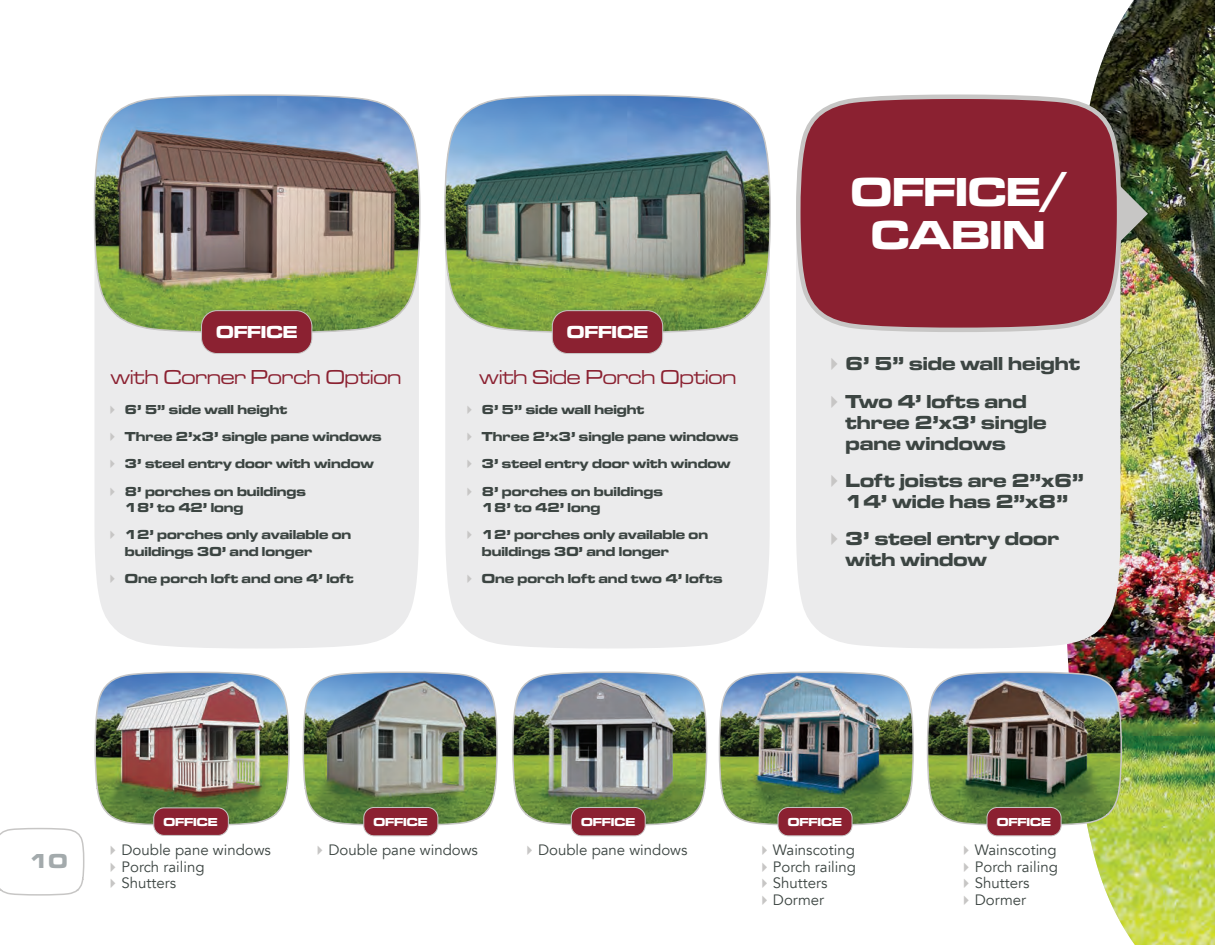
<style>
.page{position:relative;width:1215px;height:945px;background:#fff}
.page>*{position:absolute;margin:0;border:0;box-sizing:border-box;transform-origin:0 0}
.t1{font:700 42px/43.5px "Microgramma Ext D";color:#fff;text-align:center}
.t2{font:500 21px "Microgramma Ext D";color:#8b2131}
.t3{font:700 21px "Microgramma Ext D";color:#a3aaac}
.t4{font:700 19.5px/21px "Microgramma Ext D";color:#3c4542}
.t5{font:700 18px "Microgramma Ext D";color:#fff}
.t6{font:15px/16.5px "Avenir";color:#3c4542}
.t7{font:700 13.5px/27.3px "Microgramma Ext D";color:#3c4542}
.t8{font:700 12px "Microgramma Ext D";color:#fff}
</style>
<div class="page">
<svg style="left:0;top:827px;width:85px;height:69px"></svg>
<img style="left:1067px;top:0;width:148px;height:945px">
<div style="left:95px;top:334px;width:324px;height:315px;background:#ebebec"></div>
<div style="left:445px;top:334px;width:325px;height:315px;background:#ebebec"></div>
<div style="left:796px;top:334px;width:324px;height:315px;background:#ebebec"></div>
<img style="left:94px;top:671px;width:196px;height:155px">
<img style="left:302px;top:671px;width:196px;height:156px">
<img style="left:512px;top:671px;width:196px;height:155px">
<img style="left:718px;top:671px;width:196px;height:156px">
<img style="left:926px;top:671px;width:197px;height:156px">
<img style="left:1124px;top:163px;width:24px;height:102px">
<svg style="left:796px;top:92px;width:328px;height:242px;background:#943946"></svg>
<img style="left:444px;top:94px;width:327px;height:240px">
<img style="left:93px;top:94px;width:328px;height:240px">
<div style="left:987px;top:807px;width:74px;height:29px;background:#8b2131;border-radius:10px"></div>
<div style="left:987px;top:807px;width:74px;height:29px;border:1px solid #c7c6c5;border-radius:10px"></div>
<div style="left:778px;top:807px;width:74px;height:29px;background:#8b2131;border-radius:10px"></div>
<div style="left:778px;top:807px;width:74px;height:29px;border:1px solid #c7c6c5;border-radius:10px"></div>
<div style="left:571px;top:807px;width:74px;height:29px;background:#8b2131;border-radius:10px"></div>
<div style="left:571px;top:807px;width:75px;height:29px;border:1px solid #c7c6c5;border-radius:10px"></div>
<div style="left:364px;top:807px;width:74px;height:29px;background:#8b2131;border-radius:10px"></div>
<div style="left:363px;top:807px;width:75px;height:29px;border:1px solid #c7c6c5;border-radius:10px"></div>
<div style="left:154px;top:808px;width:74px;height:27px;background:#8b2131;border-radius:10px"></div>
<div style="left:153px;top:808px;width:76px;height:28px;border:1px solid #c7c6c5;border-radius:10px"></div>
<div style="left:202px;top:311px;width:110px;height:43px;background:#8b2131;border-radius:16px"></div>
<div style="left:201px;top:310px;width:111px;height:44px;border:1px solid #c7c6c5;border-radius:16px"></div>
<div style="left:552px;top:311px;width:111px;height:43px;background:#8b2131;border-radius:16px"></div>
<div style="left:552px;top:310px;width:111px;height:44px;border:1px solid #c7c6c5;border-radius:16px"></div>
<svg style="left:111px;top:405px;width:4px;height:9px"></svg>
<svg style="left:111px;top:432px;width:4px;height:9px"></svg>
<svg style="left:111px;top:460px;width:4px;height:8px"></svg>
<svg style="left:111px;top:487px;width:4px;height:9px"></svg>
<svg style="left:111px;top:531px;width:4px;height:8px"></svg>
<svg style="left:111px;top:575px;width:4px;height:8px"></svg>
<svg style="left:467px;top:405px;width:5px;height:9px"></svg>
<svg style="left:467px;top:432px;width:5px;height:9px"></svg>
<svg style="left:467px;top:460px;width:5px;height:8px"></svg>
<svg style="left:467px;top:487px;width:5px;height:9px"></svg>
<svg style="left:467px;top:531px;width:5px;height:8px"></svg>
<svg style="left:467px;top:575px;width:5px;height:8px"></svg>
<h3 class="t5" style="left:216px;top:320px;width:83px">OFFICE</h3>
<h3 class="t5" style="left:567px;top:320px;width:83px">OFFICE</h3>
<h2 class="t2" style="left:111px;top:364px;width:292px">with Corner Porch Option</h2>
<p class="t7" style="left:125px;top:396px;width:258px">6’ 5” side wall height<br>Three 2’x3’ single pane windows<br>3’ steel entry door with window<br>8’ porches on buildings</p>
<p class="t7" style="left:125px;top:494px;width:228px">18’ to 42’ long<br>12’ porches only available on</p>
<p class="t7" style="left:125px;top:538px;width:230px">buildings 30’ and longer<br>One porch loft and one 4’ loft</p>
<h2 class="t2" style="left:480px;top:364px;width:258px">with Side Porch Option</h2>
<p class="t7" style="left:482px;top:396px;width:258px">6’ 5” side wall height<br>Three 2’x3’ single pane windows<br>3’ steel entry door with window<br>8’ porches on buildings</p>
<p class="t7" style="left:482px;top:494px;width:228px">18’ to 42’ long<br>12’ porches only available on</p>
<p class="t7" style="left:482px;top:538px;width:242px">buildings 30’ and longer<br>One porch loft and two 4’ lofts</p>
<h1 class="t1" style="left:851px;top:170px;width:216px">OFFICE/<br>CABIN</h1>
<h3 class="t4" style="left:846px;top:345px;width:236px;line-height:37.2px">6’ 5” side wall height<br>Two 4’ lofts and</h3>
<h3 class="t4" style="left:846px;top:412px;width:203px">three 2’x3’ single pane windows</h3>
<h3 class="t4" style="left:846px;top:470px;width:240px">Loft joists are 2”x6”<br>14’ wide has 2”x8”</h3>
<h3 class="t4" style="left:846px;top:528px;width:215px">3’ steel entry door with window</h3>
<h2 class="t3" style="left:30px;top:847px;width:40px">10</h2>
<p class="t8" style="left:163px;top:814px;width:56px">OFFICE</p>
<p class="t8" style="left:374px;top:814px;width:56px">OFFICE</p>
<p class="t8" style="left:581px;top:814px;width:56px">OFFICE</p>
<p class="t8" style="left:788px;top:814px;width:56px">OFFICE</p>
<p class="t8" style="left:997px;top:814px;width:56px">OFFICE</p>
<p class="t6" style="left:121px;top:842px;width:151px">Double pane windows</p>
<p class="t6" style="left:329px;top:842px;width:151px">Double pane windows</p>
<p class="t6" style="left:538px;top:842px;width:151px">Double pane windows</p>
<p class="t6" style="left:121px;top:859px;width:85px">Porch railing<br>Shutters</p>
<p class="t6" style="left:773px;top:842px;width:85px">Wainscoting<br>Porch railing<br>Shutters<br>Dormer</p>
<p class="t6" style="left:975px;top:842px;width:85px">Wainscoting<br>Porch railing<br>Shutters<br>Dormer</p>
</div>
